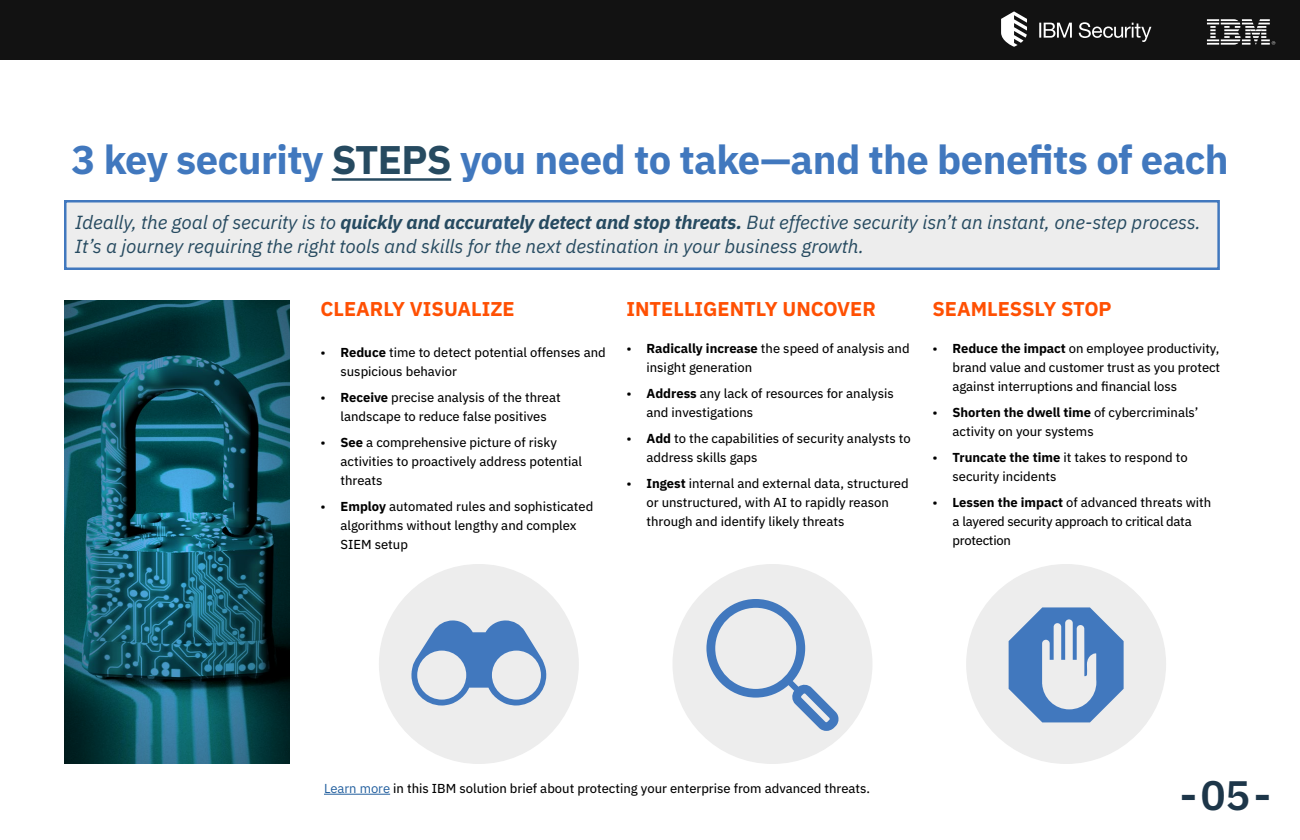
<style>
.page{position:relative;width:1300px;height:840px;background:#fff}
.page>*{position:absolute;margin:0;border:0;box-sizing:border-box;transform-origin:0 0}
.t1{font:600 41.2px "IBM Plex Mono";color:#1d3649}
.Header_2{font:700 40px "IBM Plex Sans";letter-spacing:-.015em;color:#4178be}
.Sub_Head{font:700 20px "IBM Plex Sans";color:#ff5003}
.Drop_Down_copy{font:italic 19px/24px "IBM Plex Sans";letter-spacing:-.005em;color:#264a60}
.Sub_Head-2{font:13px/19px "IBM Plex Sans Text";color:#000}
.Sub_Head-3{font:13px/19px "IBM Plex Sans Text";letter-spacing:-.02em;color:#000}
.s1{color:#264a60}
.s2{font-weight:700}
.s3{font-family:"IBM Plex Sans";font-weight:700}
.s4{font-family:"IBM Plex Sans";color:#215e9e}
</style>
<div class="page">
<div style="left:0;top:0;width:1300px;height:60px;background:#121212"></div>
<svg style="left:1001px;top:11px;width:26px;height:36px"></svg>
<svg style="left:1039px;top:23px;width:33px;height:15px"></svg>
<svg style="left:1079px;top:22px;width:72px;height:20px"></svg>
<svg style="left:1207px;top:19px;width:68px;height:26px"></svg>
<div style="left:64px;top:200px;width:1156px;height:70px;background:#ededed;border:2px solid #4178be"></div>
<hr style="left:332px;top:178px;width:119px;height:3px;background:#264a60">
<div style="left:672px;top:564px;width:200px;height:200px;background:#ededed;border-radius:50%"></div>
<div style="left:379px;top:564px;width:200px;height:200px;background:#ededed;border-radius:50%"></div>
<svg style="left:411px;top:620px;width:135px;height:86px"></svg>
<svg style="left:706px;top:599px;width:133px;height:132px"></svg>
<div style="left:966px;top:564px;width:200px;height:200px;background:#ededed;border-radius:50%"></div>
<svg style="left:1009px;top:607px;width:115px;height:115px"></svg>
<svg style="left:64px;top:300px;width:226px;height:464px;background:#114e5c"></svg>
<hr style="left:324px;top:794px;width:66px;height:1px;background:#215e9e">
<p class="Header_2" style="left:71px;top:128px;width:1159px">3 key security <span class="s1">STEPS</span> you need to take—and the benefits of each</p>
<p class="Drop_Down_copy" style="left:75px;top:209px;width:1127px">Ideally, the goal of security is to <span class="s2">quickly and accurately detect and stop threats.</span> But effective security isn’t an instant, one-step process.<br>It’s a journey requiring the right tools and skills for the next destination in your business growth.</p>
<p class="Sub_Head" style="left:320px;top:293px;width:196px">CLEARLY VISUALIZE</p>
<p class="Sub_Head-2" style="left:340px;top:341px;width:267px;text-indent:-20px">• <span class="s3">Reduce</span> time to detect potential offenses and suspicious behavior</p>
<p class="Sub_Head-2" style="left:320px;top:386px;width:242px;text-align:center">• <span class="s3">Receive</span> precise analysis of the threat landscape to reduce false positives</p>
<p class="Sub_Head-2" style="left:340px;top:431px;width:243px;text-indent:-20px">• <span class="s3">See</span> a comprehensive picture of risky activities to proactively address potential threats</p>
<p class="Sub_Head-2" style="left:340px;top:495px;width:254px;text-indent:-20px">• <span class="s3">Employ</span> automated rules and sophisticated algorithms without lengthy and complex<br>SIEM setup</p>
<p class="Sub_Head" style="left:626px;top:293px;width:251px">INTELLIGENTLY UNCOVER</p>
<p class="Sub_Head-2" style="left:646px;top:337px;width:265px;text-indent:-20px">• <span class="s3">Radically increase</span> the speed of analysis and insight generation</p>
<p class="Sub_Head-2" style="left:646px;top:382px;width:249px;text-indent:-20px">• <span class="s3">Address</span> any lack of resources for analysis and investigations</p>
<p class="Sub_Head-2" style="left:646px;top:427px;width:266px;text-indent:-20px">• <span class="s3">Add</span> to the capabilities of security analysts to address skills gaps</p>
<p class="Sub_Head-2" style="left:646px;top:472px;width:264px;text-indent:-20px">• <span class="s3">Ingest</span> internal and external data, structured or unstructured, with AI to rapidly reason through and identify likely threats</p>
<p class="Sub_Head" style="left:932px;top:293px;width:181px">SEAMLESSLY STOP</p>
<p class="Sub_Head-2" style="left:952px;top:337px;width:269px;text-align:justify;text-indent:-20px">• <span class="s3">Reduce the impact</span> on employee productivity, brand value and customer trust as you protect against interruptions and financial loss</p>
<p class="Sub_Head-2" style="left:952px;top:401px;width:248px;text-indent:-20px">• <span class="s3">Shorten the dwell time</span> of cybercriminals’ activity on your systems</p>
<p class="Sub_Head-2" style="left:952px;top:446px;width:237px;text-indent:-20px">• <span class="s3">Truncate the time</span> it takes to respond to security incidents</p>
<p class="Sub_Head-3" style="left:952px;top:491px;width:260px;text-indent:-20px">• <span class="s3">Lessen the impact</span> of advanced threats with a layered security approach to critical data protection</p>
<p class="Sub_Head-2" style="left:324px;top:777px;width:548px"><span class="s4">Learn more</span> in this IBM solution brief about protecting your enterprise from advanced threats.</p>
<h1 class="t1" style="left:1176px;top:763px;width:100px">-05-</h1>
</div>
